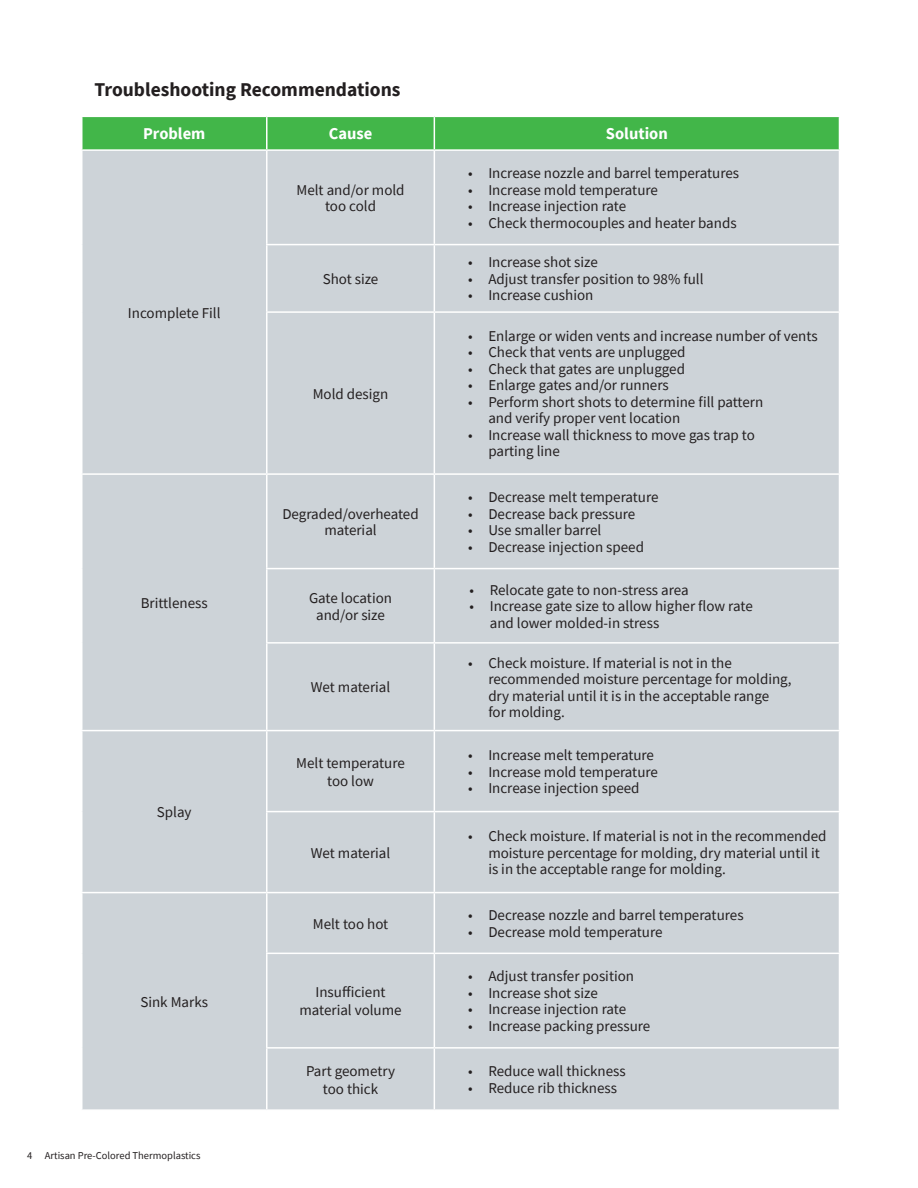
<style>
.page{position:relative;width:918px;height:1188px;background:#fff}
.page>*{position:absolute;margin:0;border:0;box-sizing:border-box;transform-origin:0 0}
.t1{font:700 19.5px "Source Sans Pro";color:#231f20}
.t2{font:700 16.5px "Source Sans Pro";color:#fff}
.t3{font:15px/16.5px "Source Sans Pro";color:#231f20;text-align:center}
.t4{font:10.5px "Source Sans Pro";color:#231f20}
</style>
<div class="page">
<div style="left:82px;top:117px;width:757px;height:32px;background:#42b649"></div>
<div style="left:82px;top:151px;width:757px;height:958px;background:#cdd3d8"></div>
<hr style="left:266px;top:117px;width:2px;height:32px;background:#fff">
<hr style="left:434px;top:117px;width:1px;height:32px;background:#fff">
<hr style="left:266px;top:475px;width:2px;height:93px;background:#fff">
<hr style="left:434px;top:475px;width:1px;height:93px;background:#fff">
<hr style="left:266px;top:569px;width:2px;height:73px;background:#fff">
<hr style="left:434px;top:569px;width:1px;height:73px;background:#fff">
<hr style="left:266px;top:644px;width:2px;height:86px;background:#fff">
<hr style="left:434px;top:644px;width:1px;height:86px;background:#fff">
<hr style="left:266px;top:151px;width:2px;height:93px;background:#fff">
<hr style="left:434px;top:151px;width:1px;height:93px;background:#fff">
<hr style="left:266px;top:244px;width:168px;height:1px;background:#fff">
<hr style="left:266px;top:245px;width:2px;height:66px;background:#fff">
<hr style="left:434px;top:244px;width:406px;height:1px;background:#fff">
<hr style="left:434px;top:245px;width:1px;height:66px;background:#fff">
<hr style="left:266px;top:311px;width:168px;height:2px;background:#fff">
<hr style="left:266px;top:313px;width:2px;height:160px;background:#fff">
<hr style="left:434px;top:311px;width:406px;height:2px;background:#fff">
<hr style="left:434px;top:313px;width:1px;height:160px;background:#fff">
<hr style="left:81px;top:473px;width:186px;height:2px;background:#fff">
<hr style="left:267px;top:473px;width:167px;height:2px;background:#fff">
<hr style="left:434px;top:473px;width:406px;height:2px;background:#fff">
<hr style="left:266px;top:568px;width:168px;height:1px;background:#fff">
<hr style="left:434px;top:568px;width:406px;height:1px;background:#fff">
<hr style="left:266px;top:642px;width:168px;height:2px;background:#fff">
<hr style="left:434px;top:642px;width:406px;height:2px;background:#fff">
<hr style="left:81px;top:730px;width:186px;height:1px;background:#fff">
<hr style="left:267px;top:730px;width:167px;height:1px;background:#fff">
<hr style="left:266px;top:731px;width:2px;height:80px;background:#fff">
<hr style="left:434px;top:730px;width:406px;height:1px;background:#fff">
<hr style="left:434px;top:731px;width:1px;height:80px;background:#fff">
<hr style="left:266px;top:811px;width:168px;height:1px;background:#fff">
<hr style="left:266px;top:812px;width:2px;height:80px;background:#fff">
<hr style="left:434px;top:811px;width:406px;height:1px;background:#fff">
<hr style="left:434px;top:812px;width:1px;height:80px;background:#fff">
<hr style="left:81px;top:892px;width:186px;height:1px;background:#fff">
<hr style="left:267px;top:892px;width:167px;height:1px;background:#fff">
<hr style="left:266px;top:893px;width:2px;height:60px;background:#fff">
<hr style="left:434px;top:892px;width:406px;height:1px;background:#fff">
<hr style="left:434px;top:893px;width:1px;height:60px;background:#fff">
<hr style="left:266px;top:953px;width:168px;height:1px;background:#fff">
<hr style="left:266px;top:954px;width:2px;height:93px;background:#fff">
<hr style="left:434px;top:953px;width:406px;height:1px;background:#fff">
<hr style="left:434px;top:954px;width:1px;height:93px;background:#fff">
<hr style="left:266px;top:1047px;width:168px;height:2px;background:#fff">
<hr style="left:266px;top:1049px;width:2px;height:60px;background:#fff">
<hr style="left:434px;top:1047px;width:406px;height:2px;background:#fff">
<hr style="left:434px;top:1049px;width:1px;height:60px;background:#fff">
<p class="t1" style="left:94px;top:76px;width:308px">Troubleshooting Recommendations</p>
<p class="t2" style="left:143px;top:123px;width:64px">Problem</p>
<p class="t2" style="left:329px;top:123px;width:45px">Cause</p>
<p class="t2" style="left:606px;top:123px;width:63px">Solution</p>
<p class="t3" style="left:128px;top:304px;width:94px">Incomplete Fill</p>
<p class="t3" style="left:141px;top:595px;width:69px">Brittleness</p>
<p class="t3" style="left:157px;top:804px;width:36px">Splay</p>
<p class="t3" style="left:140px;top:994px;width:69px">Sink Marks</p>
<p class="t4" style="left:27px;top:1149px;width:175px">4 Artisan Pre-Colored Thermoplastics</p>
<p class="t3" style="left:296px;top:181px;width:110px">Melt and/or mold too cold</p>
<p class="t3" style="left:323px;top:271px;width:57px">Shot size</p>
<p class="t3" style="left:313px;top:385px;width:77px">Mold design</p>
<p class="t3" style="left:282px;top:505px;width:138px">Degraded/overheated material</p>
<p class="t3" style="left:309px;top:590px;width:84px">Gate location and/or size</p>
<p class="t3" style="left:311px;top:679px;width:81px">Wet material</p>
<p class="t3" style="left:296px;top:754px;width:110px;line-height:18px">Melt temperature too low</p>
<p class="t3" style="left:311px;top:844px;width:81px">Wet material</p>
<p class="t3" style="left:468px;top:165px;width:273px">• Increase nozzle and barrel temperatures</p>
<p class="t3" style="left:468px;top:181px;width:191px">• Increase mold temperature</p>
<p class="t3" style="left:468px;top:198px;width:160px">• Increase injection rate</p>
<p class="t3" style="left:468px;top:214px;width:270px">• Check thermocouples and heater bands</p>
<p class="t3" style="left:468px;top:254px;width:131px">• Increase shot size</p>
<p class="t3" style="left:468px;top:271px;width:237px">• Adjust transfer position to 98% full</p>
<p class="t3" style="left:468px;top:287px;width:127px">• Increase cushion</p>
<p class="t3" style="left:468px;top:328px;width:351px">• Enlarge or widen vents and increase number of vents</p>
<p class="t3" style="left:468px;top:344px;width:219px">• Check that vents are unplugged</p>
<p class="t3" style="left:468px;top:361px;width:218px">• Check that gates are unplugged</p>
<p class="t3" style="left:468px;top:377px;width:202px">• Enlarge gates and/or runners</p>
<p class="t3" style="left:488px;top:394px;width:276px;text-align:left;text-indent:-20px">• Perform short shots to determine fill pattern and verify proper vent location</p>
<p class="t3" style="left:488px;top:427px;width:268px;text-align:left;text-indent:-20px">• Increase wall thickness to move gas trap to parting line</p>
<p class="t3" style="left:468px;top:489px;width:192px">• Decrease melt temperature</p>
<p class="t3" style="left:468px;top:505px;width:169px">• Decrease back pressure</p>
<p class="t3" style="left:468px;top:522px;width:135px">• Use smaller barrel</p>
<p class="t3" style="left:468px;top:538px;width:177px">• Decrease injection speed</p>
<p class="t3" style="left:470px;top:582px;width:221px">• Relocate gate to non-stress area</p>
<p class="t3" style="left:490px;top:598px;width:264px;text-align:left;text-indent:-20px">• Increase gate size to allow higher flow rate and lower molded-in stress</p>
<p class="t3" style="left:488px;top:654px;width:305px;text-align:left;text-indent:-20px">• Check moisture. If material is not in the recommended moisture percentage for molding, dry material until it is in the acceptable range<br>for molding.</p>
<p class="t3" style="left:468px;top:747px;width:187px">• Increase melt temperature</p>
<p class="t3" style="left:468px;top:763px;width:191px">• Increase mold temperature</p>
<p class="t3" style="left:468px;top:780px;width:173px">• Increase injection speed</p>
<p class="t3" style="left:488px;top:828px;width:340px;text-align:left;text-indent:-20px">• Check moisture. If material is not in the recommended moisture percentage for molding, dry material until it is in the acceptable range for molding.</p>
<p class="t3" style="left:313px;top:915px;width:77px">Melt too hot</p>
<p class="t3" style="left:468px;top:907px;width:277px">• Decrease nozzle and barrel temperatures</p>
<p class="t3" style="left:468px;top:924px;width:196px">• Decrease mold temperature</p>
<p class="t3" style="left:299px;top:983px;width:104px;line-height:18px">Insufficient material volume</p>
<p class="t3" style="left:468px;top:968px;width:168px">• Adjust transfer position</p>
<p class="t3" style="left:468px;top:985px;width:131px">• Increase shot size</p>
<p class="t3" style="left:468px;top:1001px;width:160px">• Increase injection rate</p>
<p class="t3" style="left:468px;top:1018px;width:184px">• Increase packing pressure</p>
<p class="t3" style="left:306px;top:1062px;width:90px;line-height:18px">Part geometry too thick</p>
<p class="t3" style="left:468px;top:1063px;width:159px">• Reduce wall thickness</p>
<p class="t3" style="left:468px;top:1080px;width:151px">• Reduce rib thickness</p>
</div>
